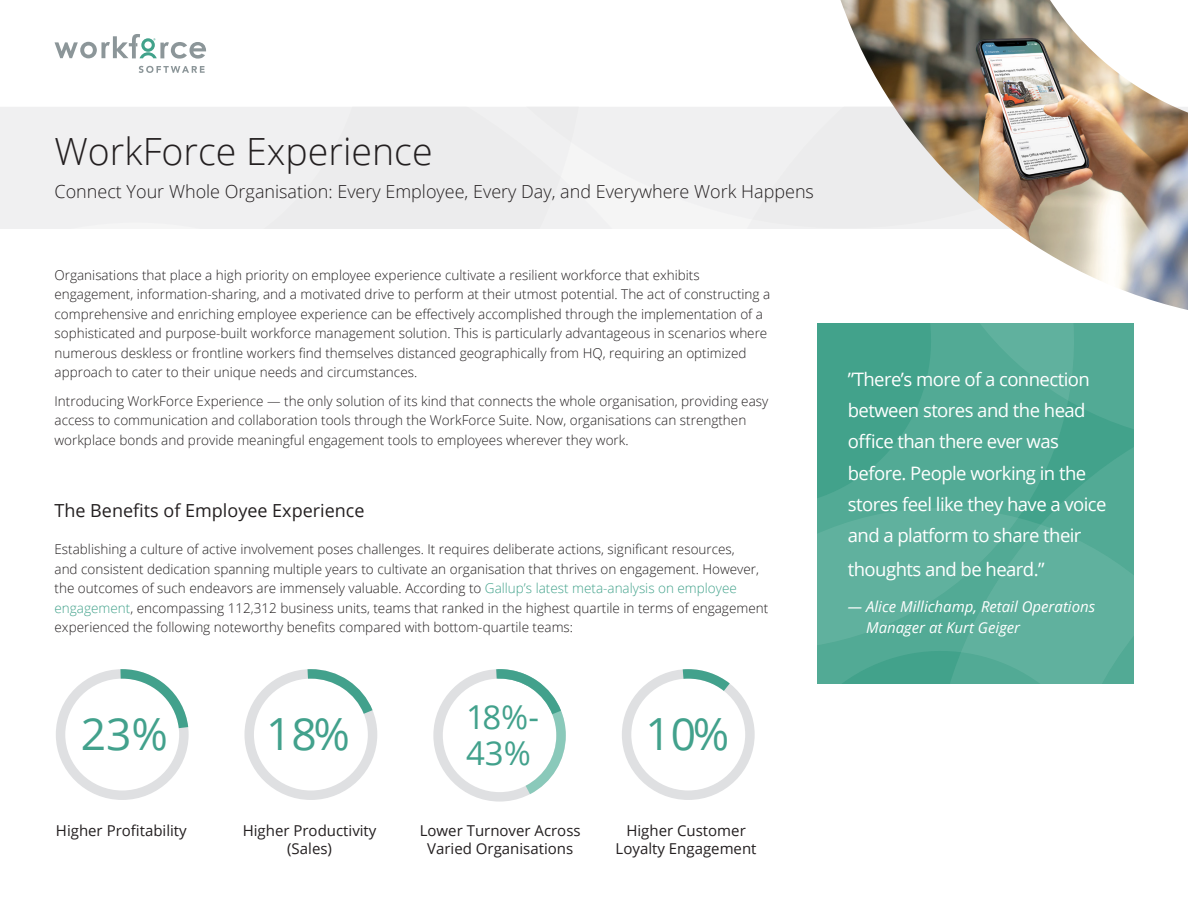
<style>
.page{position:relative;width:1188px;height:918px;background:#fff}
.page>*{position:absolute;margin:0;border:0;box-sizing:border-box;transform-origin:0 0}
.t1{font:44.4px "Open Sans";color:#42a18c}
.t2{font:300 37.5px "Open Sans";color:#231f20}
.t3{font:33px/36px "Open Sans";color:#42a18c}
.t4{font:18.6px/31.3px "Open Sans";letter-spacing:-.03em;color:#fff}
.t5{font:300 18px "Open Sans";color:#231f20}
.t6{font:18px "Open Sans";color:#231f20}
.t7{font:15px/18px "Open Sans";color:#231f20;text-align:center}
.t8{font:italic 15px/21px "Open Sans";color:#fff}
.t9{font:300 13.5px/19.5px "Open Sans";color:#231f20}
.s1{color:#42a28b}
</style>
<div class="page">
<div style="left:654px;top:107px;width:33px;height:95px;background:#f0f0f1"></div>
<div style="left:0;top:107px;width:654px;height:121px;background:#f0f0f1"></div>
<div style="left:687px;top:107px;width:154px;height:121px;background:#f0f0f1"></div>
<svg style="left:139px;top:66px;width:66px;height:7px"></svg>
<svg style="left:55px;top:34px;width:151px;height:25px"></svg>
<div style="left:818px;top:323px;width:97px;height:141px;background:#42a28b"></div>
<svg style="left:902px;top:352px;width:232px;height:112px;background:#4ba691"></svg>
<svg style="left:818px;top:464px;width:316px;height:219px;background:#57ac98"></svg>
<svg style="left:915px;top:323px;width:219px;height:120px;background:#52aa95"></svg>
<img style="left:841px;top:0;width:347px;height:310px">
<svg style="left:56px;top:669px;width:133px;height:131px"></svg>
<svg style="left:244px;top:669px;width:133px;height:131px"></svg>
<svg style="left:433px;top:669px;width:133px;height:133px"></svg>
<svg style="left:622px;top:669px;width:133px;height:131px"></svg>
<p class="t2" style="left:55px;top:125px;width:380px">WorkForce Experience</p>
<p class="t5" style="left:55px;top:179px;width:761px">Connect Your Whole Organisation: Every Employee, Every Day, and Everywhere Work Happens</p>
<p class="t9" style="left:55px;top:265px;width:717px">Organisations that place a high priority on employee experience cultivate a resilient workforce that exhibits engagement, information-sharing, and a motivated drive to perform at their utmost potential. The act of constructing a comprehensive and enriching employee experience can be effectively accomplished through the implementation of a sophisticated and purpose-built workforce management solution. This is particularly advantageous in scenarios where numerous deskless or frontline workers find themselves distanced geographically from HQ, requiring an optimized approach to cater to their unique needs and circumstances.</p>
<p class="t9" style="left:55px;top:391px;width:715px">Introducing WorkForce Experience — the only solution of its kind that connects the whole organisation, providing easy access to communication and collaboration tools through the WorkForce Suite. Now, organisations can strengthen workplace bonds and provide meaningful engagement tools to employees wherever they work.</p>
<p class="t6" style="left:55px;top:498px;width:312px">The Benefits of Employee Experience</p>
<p class="t9" style="left:55px;top:539px;width:715px">Establishing a culture of active involvement poses challenges. It requires deliberate actions, significant resources,<br>and consistent dedication spanning multiple years to cultivate an organisation that thrives on engagement. However, the outcomes of such endeavors are immensely valuable. According to <span class="s1">Gallup’s latest meta-analysis on employee engagement</span>, encompassing 112,312 business units, teams that ranked in the highest quartile in terms of engagement experienced the following noteworthy benefits compared with bottom-quartile teams:</p>
<p class="t1" style="left:81px;top:704px;width:89px">23%</p>
<p class="t1" style="left:266px;top:704px;width:85px">18%</p>
<p class="t3" style="left:466px;top:698px;width:75px">18%-<br>43%</p>
<p class="t1" style="left:646px;top:704px;width:85px">10%</p>
<p class="t7" style="left:56px;top:821px;width:132px">Higher Profitability</p>
<p class="t7" style="left:243px;top:821px;width:135px">Higher Productivity (Sales)</p>
<p class="t7" style="left:420px;top:821px;width:162px">Lower Turnover Across<br>Varied Organisations</p>
<p class="t7" style="left:616px;top:821px;width:142px">Higher Customer<br>Loyalty Engagement</p>
<p class="t4" style="left:848px;top:363px;width:260px">”There’s more of a connection between stores and the head office than there ever was before. People working in the stores feel like they have a voice and a platform to share their</p>
<p class="t4" style="left:848px;top:554px;width:198px">thoughts and be heard.”</p>
<p class="t8" style="left:866px;top:595px;width:231px;text-indent:-18px">— Alice Millichamp, Retail Operations<br>Manager at Kurt Geiger</p>
</div>
